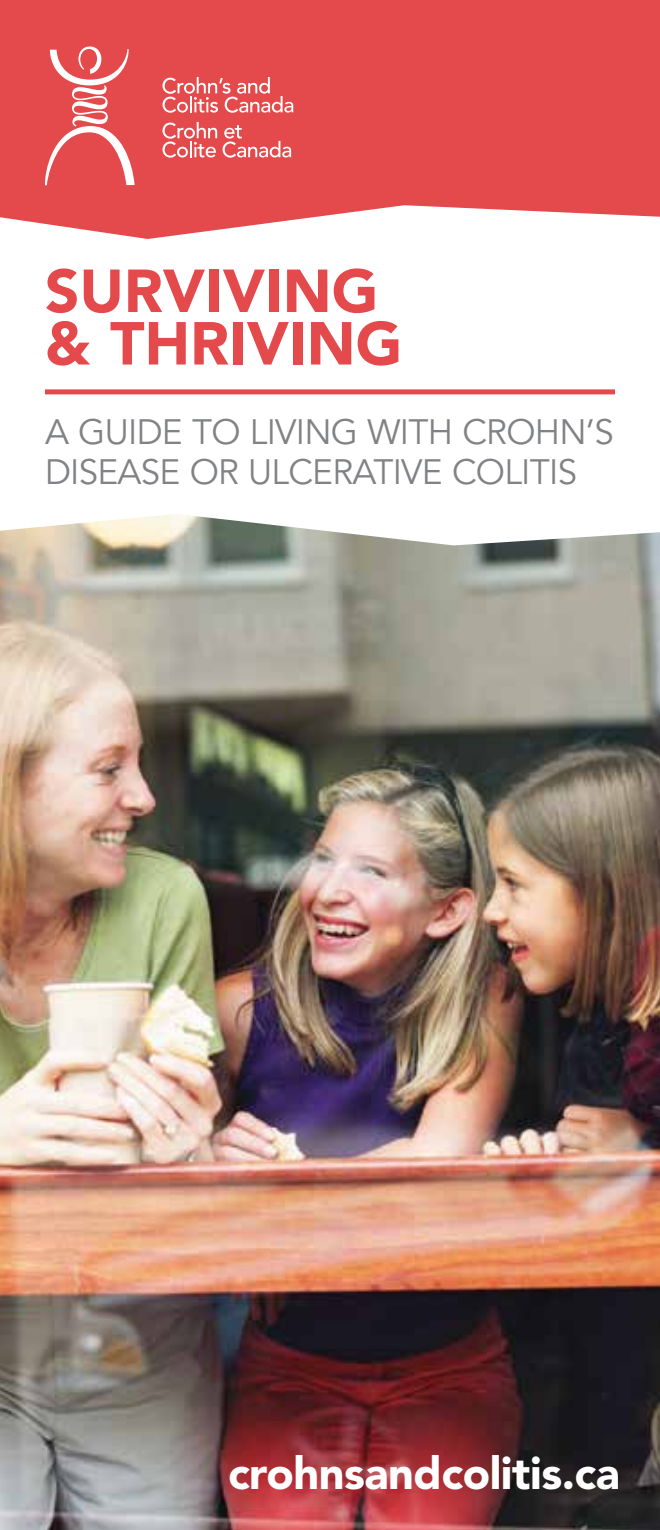
<style>
.page{position:relative;width:660px;height:1530px;background:#fff}
.page>*{position:absolute;margin:0;border:0;box-sizing:border-box;transform-origin:0 0}
.t1{font:900 60px/52.5px "Avenir";color:#e4494b}
.t2{font:900 45px "Avenir";letter-spacing:-.01em;color:#fff}
.t3{font:35px/40px "Avenir";letter-spacing:-.02em;color:#808285}
</style>
<div class="page">
<svg style="left:0;top:0;width:660px;height:239px;background:#e65a5c"></svg>
<svg style="left:45px;top:47px;width:90px;height:138px"></svg>
<svg style="left:162px;top:77px;width:131px;height:36px;background:#ea7475"></svg>
<svg style="left:162px;top:122px;width:55px;height:36px"></svg>
<svg style="left:223px;top:125px;width:68px;height:33px;background:#e96c6d"></svg>
<img style="left:0;top:514px;width:660px;height:1016px">
<div style="left:45px;top:389px;width:570px;height:5px;background:#e4494b"></div>
<h1 class="t1" style="left:45px;top:265px;width:359px">SURVIVING &amp; THRIVING</h1>
<p class="t3" style="left:45px;top:413px;width:570px">A GUIDE TO LIVING WITH CROHN’S<br>DISEASE OR ULCERATIVE COLITIS</p>
<p class="t2" style="left:228px;top:1446px;width:393px">crohnsandcolitis.ca</p>
</div>
